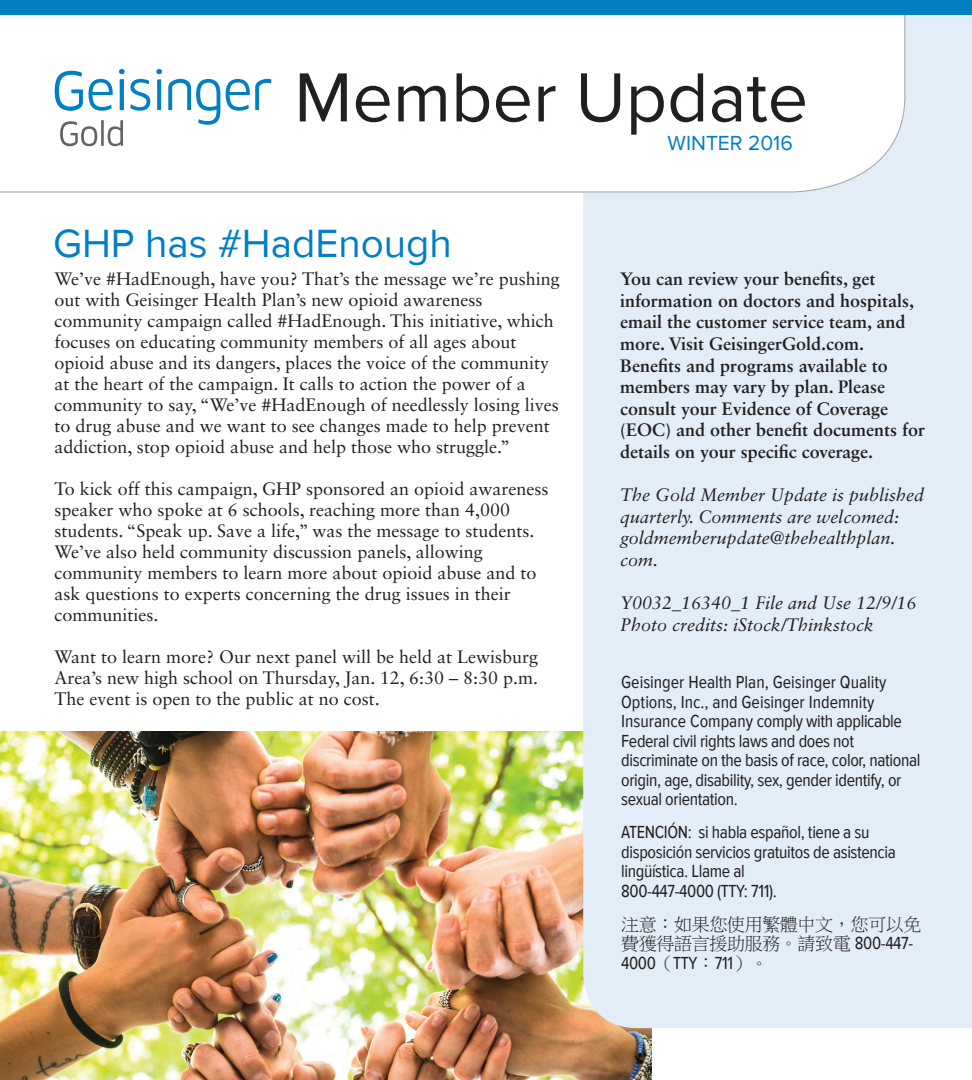
<style>
.page{position:relative;width:972px;height:1080px;background:#fff}
.page>*{position:absolute;margin:0;border:0;box-sizing:border-box;transform-origin:0 0}
.t1{font:72px "Proxima Nova";color:#231f20}
.t2{font:40.5px "Proxima Nova";color:#007fc5}
.t3{font:21px "Proxima Nova";color:#007fc5}
.t4{font:18px/21px "Sabon LT Std";color:#231f20}
.t5{font:18px/19.5px "Proxima Nova Cond";letter-spacing:-.02em;color:#231f20}
.t6{font:700 18px/21.6px "Sabon LT Std";color:#231f20}
.t7{font:italic 18px/21.6px "Sabon LT Std";color:#231f20}
.t8{font:18px/19.5px "P Ming Li U";letter-spacing:-.02em;color:#231f20}
.s1{font-family:"Proxima Nova Cond"}
.s2{font-family:"P Ming Li U"}
</style>
<div class="page">
<img style="left:0;top:732px;width:651px;height:348px">
<div style="left:583px;top:15px;width:389px;height:1013px;background:#e3edf7"></div>
<svg style="left:0;top:15px;width:906px;height:178px"></svg>
<div style="left:0;top:0;width:972px;height:15px;background:#007fc5"></div>
<hr style="left:101px;top:120px;width:3px;height:26px;background:#616265">
<svg style="left:108px;top:120px;width:15px;height:26px"></svg>
<svg style="left:60px;top:121px;width:37px;height:25px"></svg>
<svg style="left:55px;top:70px;width:28px;height:41px"></svg>
<svg style="left:89px;top:79px;width:24px;height:32px"></svg>
<svg style="left:156px;top:69px;width:6px;height:41px"></svg>
<svg style="left:119px;top:69px;width:31px;height:42px"></svg>
<svg style="left:226px;top:78px;width:45px;height:33px"></svg>
<svg style="left:168px;top:78px;width:52px;height:47px"></svg>
<h1 class="t1" style="left:294px;top:56px;width:516px">Member Update</h1>
<p class="t3" style="left:668px;top:131px;width:127px">WINTER 2016</p>
<h2 class="t2" style="left:53px;top:220px;width:400px">GHP has #HadEnough</h2>
<p class="t4" style="left:55px;top:268px;width:507px">We’ve #HadEnough, have you? That’s the message we’re pushing out with Geisinger Health Plan’s new opioid awareness community campaign called #HadEnough. This initiative, which focuses on educating community members of all ages about opioid abuse and its dangers, places the voice of the community at the heart of the campaign. It calls to action the power of a community to say, “We’ve #HadEnough of needlessly losing lives to drug abuse and we want to see changes made to help prevent addiction, stop opioid abuse and help those who struggle.”</p>
<p class="t4" style="left:55px;top:478px;width:495px">To kick off this campaign, GHP sponsored an opioid awareness speaker who spoke at 6 schools, reaching more than 4,000 students. “Speak up. Save a life,” was the message to students.<br>We’ve also held community discussion panels, allowing community members to learn more about opioid abuse and to ask questions to experts concerning the drug issues in their communities.</p>
<p class="t4" style="left:55px;top:646px;width:485px;text-align:justify">Want to learn more? Our next panel will be held at Lewisburg Area’s new high school on Thursday, Jan. 12, 6:30 – 8:30 p.m.<br>The event is open to the public at no cost.</p>
<p class="t6" style="left:620px;top:268px;width:306px">You can review your benefits, get information on doctors and hospitals, email the customer service team, and more. Visit GeisingerGold.com.<br>Benefits and programs available to members may vary by plan. Please consult your Evidence of Coverage (EOC) and other benefit documents for details on your specific coverage.</p>
<p class="t7" style="left:620px;top:484px;width:306px">The Gold Member Update is published quarterly. Comments are welcomed: goldmemberupdate@thehealthplan. com.</p>
<p class="t7" style="left:620px;top:592px;width:298px">Y0032_16340_1 File and Use 12/9/16<br>Photo credits: iStock/Thinkstock</p>
<p class="t5" style="left:621px;top:673px;width:301px">Geisinger Health Plan, Geisinger Quality Options, Inc., and Geisinger Indemnity Insurance Company comply with applicable Federal civil rights laws and does not discriminate on the basis of race, color, national origin, age, disability, sex, gender identify, or sexual orientation.</p>
<p class="t5" style="left:621px;top:823px;width:276px">ATENCIÓN: si habla español, tiene a su disposición servicios gratuitos de asistencia lingüística. Llame al<br>800-447-4000 (TTY: 711).</p>
<p class="t8" style="left:621px;top:915px;width:302px">注意：如果您使用繁體中文，您可以免費獲得語言援助服務。請致電 <span class="s1">800-447-</span></p>
<p class="t5" style="left:621px;top:954px;width:149px">4000<span class="s2">（</span>TTY<span class="s2">：</span>711<span class="s2">）。</span></p>
</div>
